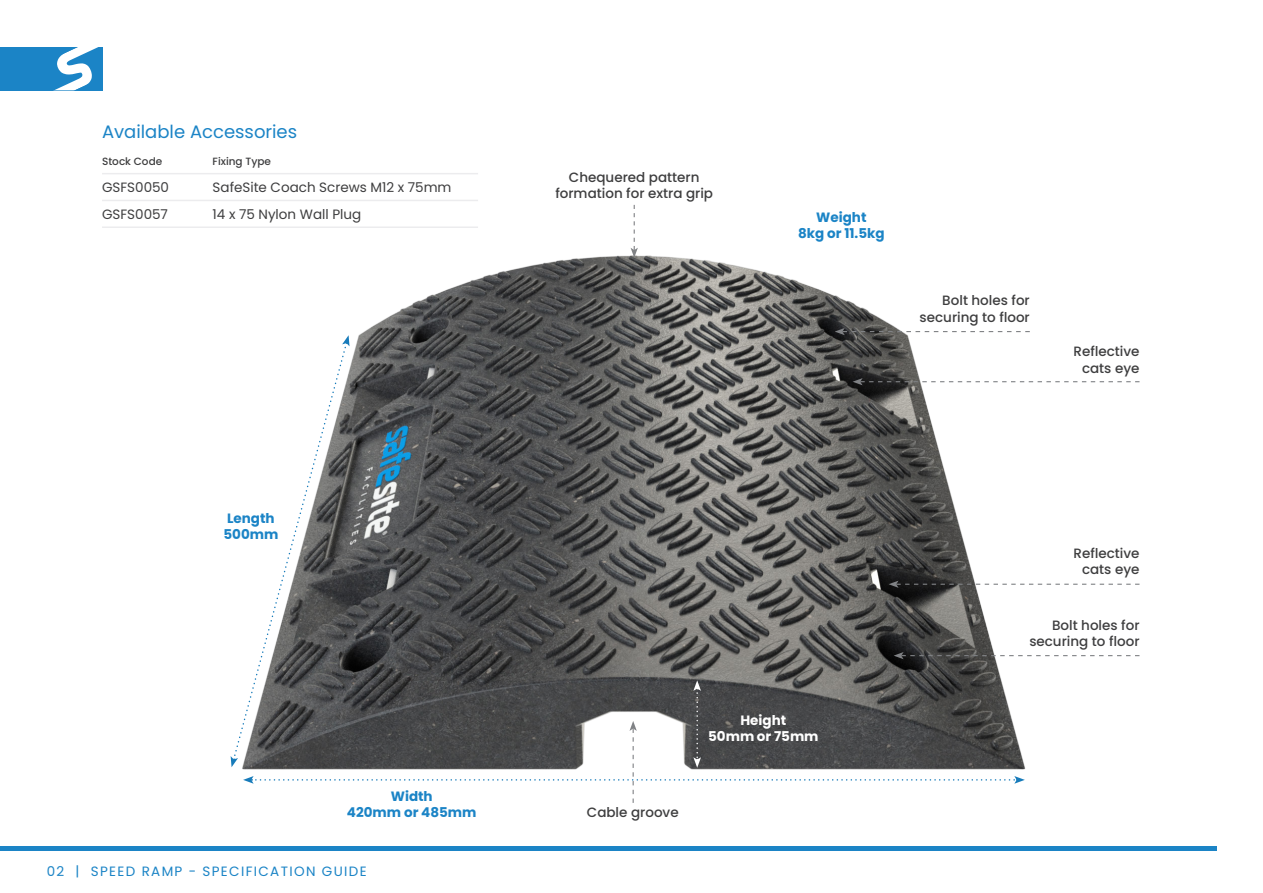
<style>
.page{position:relative;width:1263px;height:893px;background:#fff}
.page>*{position:absolute;margin:0;border:0;box-sizing:border-box;transform-origin:0 0}
.t1{font:18px "Poppins";color:#1b84c6}
.t2{font:500 13.5px "Poppins";color:#3e3e3f}
.t3{font:13.5px "Poppins";color:#3e3e3f}
.t4{font:700 13.5px "Poppins";color:#1b84c6}
.t5{font:13.5px "Poppins";letter-spacing:.1em;color:#1b84c6}
.t6{font:700 13.5px "Poppins";color:#fff}
.t7{font:500 10.5px "Poppins";color:#3e3e3f}
</style>
<div class="page">
<div style="left:0;top:47px;width:102px;height:43px;background:#1b84c6"></div>
<svg style="left:55px;top:47px;width:43px;height:43px"></svg>
<hr style="left:0;top:846px;width:1216px;height:4px;background:#1b84c6">
<img style="left:347px;top:248px;width:679px;height:521px">
<svg style="left:894px;top:652px;width:245px;height:7px"></svg>
<svg style="left:835px;top:328px;width:195px;height:7px"></svg>
<svg style="left:853px;top:378px;width:286px;height:7px"></svg>
<svg style="left:889px;top:581px;width:250px;height:7px"></svg>
<hr style="left:102px;top:173px;width:376px;height:1px;background:#ececee">
<hr style="left:102px;top:200px;width:376px;height:1px;background:#ececee">
<hr style="left:102px;top:226px;width:376px;height:2px;background:#ececee">
<svg style="left:631px;top:205px;width:7px;height:53px"></svg>
<svg style="left:254px;top:346px;width:93px;height:334px"></svg>
<svg style="left:342px;top:335px;width:7px;height:11px"></svg>
<svg style="left:231px;top:680px;width:794px;height:123px"></svg>
<p class="t1" style="left:102px;top:121px;width:197px">Available Accessories</p>
<p class="t7" style="left:102px;top:155px;width:62px">Stock Code</p>
<p class="t7" style="left:213px;top:155px;width:60px">Fixing Type</p>
<p class="t3" style="left:102px;top:179px;width:69px">GSFS0050</p>
<p class="t3" style="left:213px;top:179px;width:240px">SafeSite Coach Screws M12 x 75mm</p>
<p class="t3" style="left:102px;top:206px;width:67px">GSFS0057</p>
<p class="t3" style="left:213px;top:206px;width:150px">14 x 75 Nylon Wall Plug</p>
<p class="t4" style="left:816px;top:210px;width:52px">Weight</p>
<p class="t4" style="left:798px;top:226px;width:88px">8kg or 11.5kg</p>
<p class="t2" style="left:569px;top:170px;width:132px">Chequered pattern</p>
<p class="t2" style="left:555px;top:186px;width:159px">formation for extra grip</p>
<p class="t2" style="left:942px;top:293px;width:89px">Bolt holes for</p>
<p class="t2" style="left:920px;top:309px;width:112px">securing to floor</p>
<p class="t2" style="left:1073px;top:344px;width:68px">Reflective</p>
<p class="t2" style="left:1082px;top:360px;width:59px">cats eye</p>
<p class="t4" style="left:227px;top:510px;width:49px">Length</p>
<p class="t4" style="left:223px;top:527px;width:56px">500mm</p>
<p class="t4" style="left:391px;top:788px;width:43px">Width</p>
<p class="t4" style="left:347px;top:804px;width:131px">420mm or 485mm</p>
<p class="t5" style="left:47px;top:863px;width:321px">02 | SPEED RAMP - SPECIFICATION GUIDE</p>
<p class="t2" style="left:587px;top:804px;width:93px">Cable groove</p>
<p class="t6" style="left:740px;top:712px;width:47px">Height</p>
<p class="t6" style="left:708px;top:729px;width:112px">50mm or 75mm</p>
<p class="t2" style="left:1073px;top:546px;width:68px">Reflective</p>
<p class="t2" style="left:1082px;top:562px;width:59px">cats eye</p>
<p class="t2" style="left:1052px;top:617px;width:89px">Bolt holes for</p>
<p class="t2" style="left:1029px;top:633px;width:112px">securing to floor</p>
</div>
